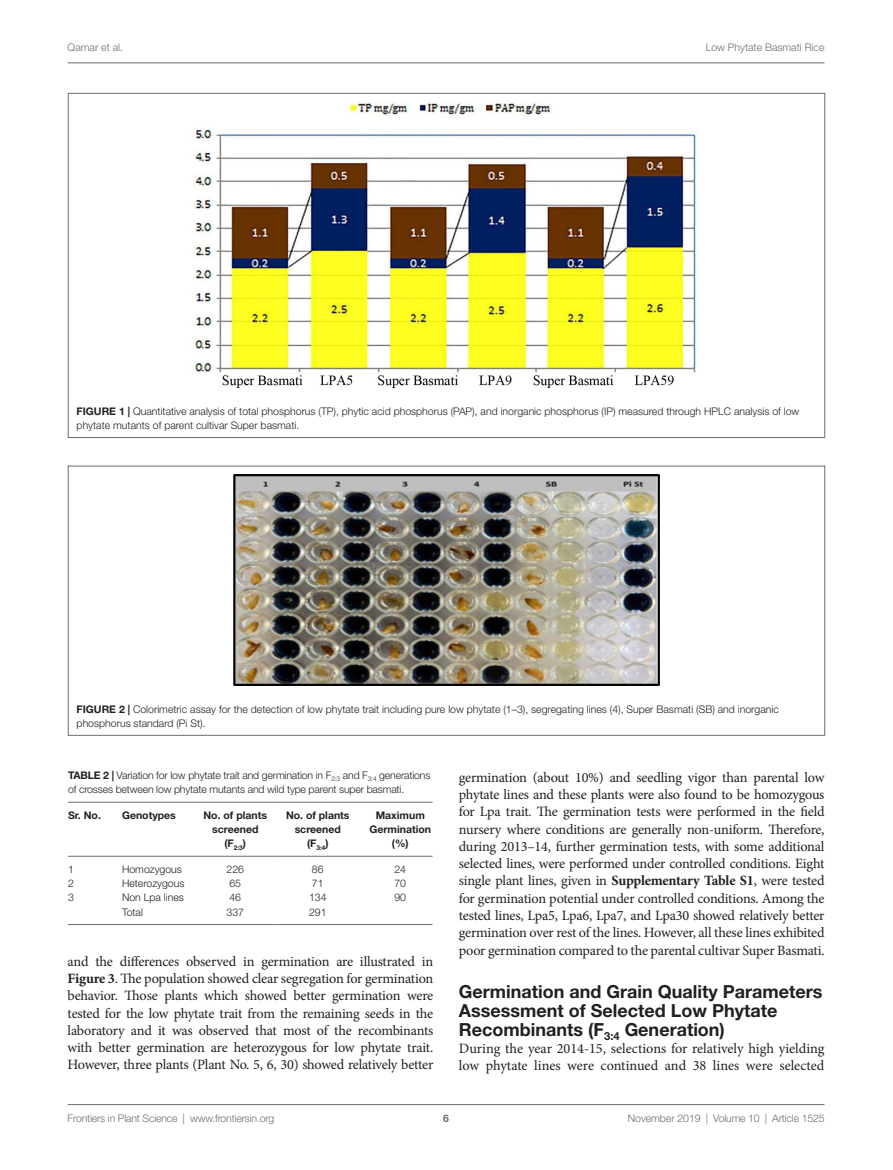
<style>
.page{position:relative;width:893px;height:1170px;background:#fff}
.page>*{position:absolute;margin:0;border:0;box-sizing:border-box;transform-origin:0 0}
._2{font:700 18px/18.8px "Helvetica Neue LT Std";color:#231f20}
.T1{font:14.25px/17.2px "Minion Pro MTC";letter-spacing:-.01em;color:#231f20;text-align:justify}
.FC{font:300 10.5px/14.2px "Helvetica Neue LT Std";color:#231f20}
.TT{font:300 10.5px/14.2px "Helvetica Neue LT Std";letter-spacing:-.015em;color:#231f20}
.t1{font:300 10.5px "Helvetica Neue LT Std";letter-spacing:-.015em;color:#6c6d70}
.TCH{font:700 10.5px/14.2px "Helvetica Neue LT Std";color:#231f20;text-align:center}
.TB{font:300 10.5px "Helvetica Neue LT Std";color:#231f20}
.t2{font:700 10.5px "Helvetica Neue LT Std";color:#6c6d70}
.s1{font-weight:700}
.s2{font-family:"Minion Pro";font-weight:700}
</style>
<div class="page">
<hr style="left:68px;top:63px;width:756px;height:1px;background:#6c6d70">
<hr style="left:68px;top:1104px;width:756px;height:1px;background:#6c6d70">
<img style="left:191px;top:102px;width:507px;height:286px">
<img style="left:234px;top:474px;width:425px;height:211px">
<hr style="left:68px;top:801px;width:45px;height:1px;background:#6c6d70">
<hr style="left:113px;top:801px;width:81px;height:1px;background:#6c6d70">
<hr style="left:194px;top:801px;width:83px;height:1px;background:#6c6d70">
<hr style="left:277px;top:801px;width:82px;height:1px;background:#6c6d70">
<hr style="left:359px;top:801px;width:74px;height:1px;background:#6c6d70">
<hr style="left:68px;top:855px;width:45px;height:1px;background:#6c6d70">
<hr style="left:113px;top:855px;width:81px;height:1px;background:#6c6d70">
<hr style="left:194px;top:855px;width:83px;height:1px;background:#6c6d70">
<hr style="left:277px;top:855px;width:82px;height:1px;background:#6c6d70">
<hr style="left:359px;top:855px;width:74px;height:1px;background:#6c6d70">
<hr style="left:68px;top:924px;width:45px;height:1px;background:#6c6d70">
<hr style="left:113px;top:924px;width:81px;height:1px;background:#6c6d70">
<hr style="left:194px;top:924px;width:83px;height:1px;background:#6c6d70">
<hr style="left:277px;top:924px;width:82px;height:1px;background:#6c6d70">
<hr style="left:359px;top:924px;width:74px;height:1px;background:#6c6d70">
<p class="t1" style="left:68px;top:41px;width:57px">Qamar et al.</p>
<p class="t1" style="left:706px;top:41px;width:120px">Low Phytate Basmati Rice</p>
<p class="FC" style="left:77px;top:404px;width:724px"><span class="s1">FIGURE 1 |</span> Quantitative analysis of total phosphorus (TP), phytic acid phosphorus (PAP), and inorganic phosphorus (IP) measured through HPLC analysis of low phytate mutants of parent cultivar Super basmati.</p>
<p class="FC" style="left:77px;top:702px;width:704px"><span class="s1">FIGURE 2 |</span> Colorimetric assay for the detection of low phytate trait including pure low phytate (1–3), segregating lines (4), Super Basmati (SB) and inorganic phosphorus standard (Pi St).</p>
<p class="TT" style="left:68px;top:768px;width:364px"><span class="s1">TABLE 2 |</span> Variation for low phytate trait and germination in F<sub>2:3</sub> and F<sub>3:4</sub> generations of crosses between low phytate mutants and wild type parent super basmati.</p>
<p class="TCH" style="left:68px;top:808px;width:34px">Sr. No.</p>
<p class="TCH" style="left:122px;top:808px;width:55px">Genotypes</p>
<p class="TCH" style="left:203px;top:808px;width:65px">No. of plants screened (F<sub>2:3</sub>)</p>
<p class="TCH" style="left:286px;top:808px;width:65px">No. of plants screened (F<sub>3:4</sub>)</p>
<p class="TCH" style="left:369px;top:808px;width:63px">Maximum<br>Germination (%)</p>
<p class="TB" style="left:68px;top:862px;width:7px">1</p>
<p class="TB" style="left:122px;top:862px;width:61px">Homozygous</p>
<p class="TB" style="left:227px;top:862px;width:19px">226</p>
<p class="TB" style="left:312px;top:862px;width:13px">86</p>
<p class="TB" style="left:394px;top:862px;width:13px">24</p>
<p class="TB" style="left:68px;top:876px;width:7px">2</p>
<p class="TB" style="left:122px;top:876px;width:64px">Heterozygous</p>
<p class="TB" style="left:229px;top:876px;width:13px">65</p>
<p class="TB" style="left:312px;top:876px;width:13px">71</p>
<p class="TB" style="left:394px;top:876px;width:13px">70</p>
<p class="TB" style="left:68px;top:891px;width:7px">3</p>
<p class="TB" style="left:122px;top:891px;width:63px">Non Lpa lines</p>
<p class="TB" style="left:229px;top:891px;width:13px">46</p>
<p class="TB" style="left:309px;top:891px;width:19px">134</p>
<p class="TB" style="left:394px;top:891px;width:13px">90</p>
<p class="TB" style="left:122px;top:905px;width:23px">Total</p>
<p class="TB" style="left:227px;top:905px;width:19px">337</p>
<p class="TB" style="left:309px;top:905px;width:19px">291</p>
<p class="T1" style="left:68px;top:952px;width:367px">and the differences observed in germination are illustrated in <span class="s2">Figure 3</span>. The population showed clear segregation for germination behavior. Those plants which showed better germination were tested for the low phytate trait from the remaining seeds in the laboratory and it was observed that most of the recombinants with better germination are heterozygous for low phytate trait.<br>However, three plants (Plant No. 5, 6, 30) showed relatively better</p>
<p class="T1" style="left:459px;top:768px;width:367px">germination (about 10%) and seedling vigor than parental low phytate lines and these plants were also found to be homozygous for Lpa trait. The germination tests were performed in the field nursery where conditions are generally non-uniform. Therefore, during 2013–14, further germination tests, with some additional selected lines, were performed under controlled conditions. Eight single plant lines, given in <span class="s2">Supplementary Table S1</span>, were tested for germination potential under controlled conditions. Among the tested lines, Lpa5, Lpa6, Lpa7, and Lpa30 showed relatively better germination over rest of the lines. However, all these lines exhibited poor germination compared to the parental cultivar Super Basmati.</p>
<p class="_2" style="left:459px;top:983px;width:365px">Germination and Grain Quality Parameters<br>Assessment of Selected Low Phytate<br>Recombinants (F<sub>3:4</sub> Generation)</p>
<p class="T1" style="left:459px;top:1039px;width:367px">During the year 2014-15, selections for relatively high yielding low phytate lines were continued and 38 lines were selected</p>
<p class="t1" style="left:68px;top:1111px;width:208px">Frontiers in Plant Science | www.frontiersin.org</p>
<p class="t1" style="left:628px;top:1111px;width:198px">November 2019 | Volume 10 | Article 1525</p>
<p class="t2" style="left:443px;top:1111px;width:7px">6</p>
</div>
